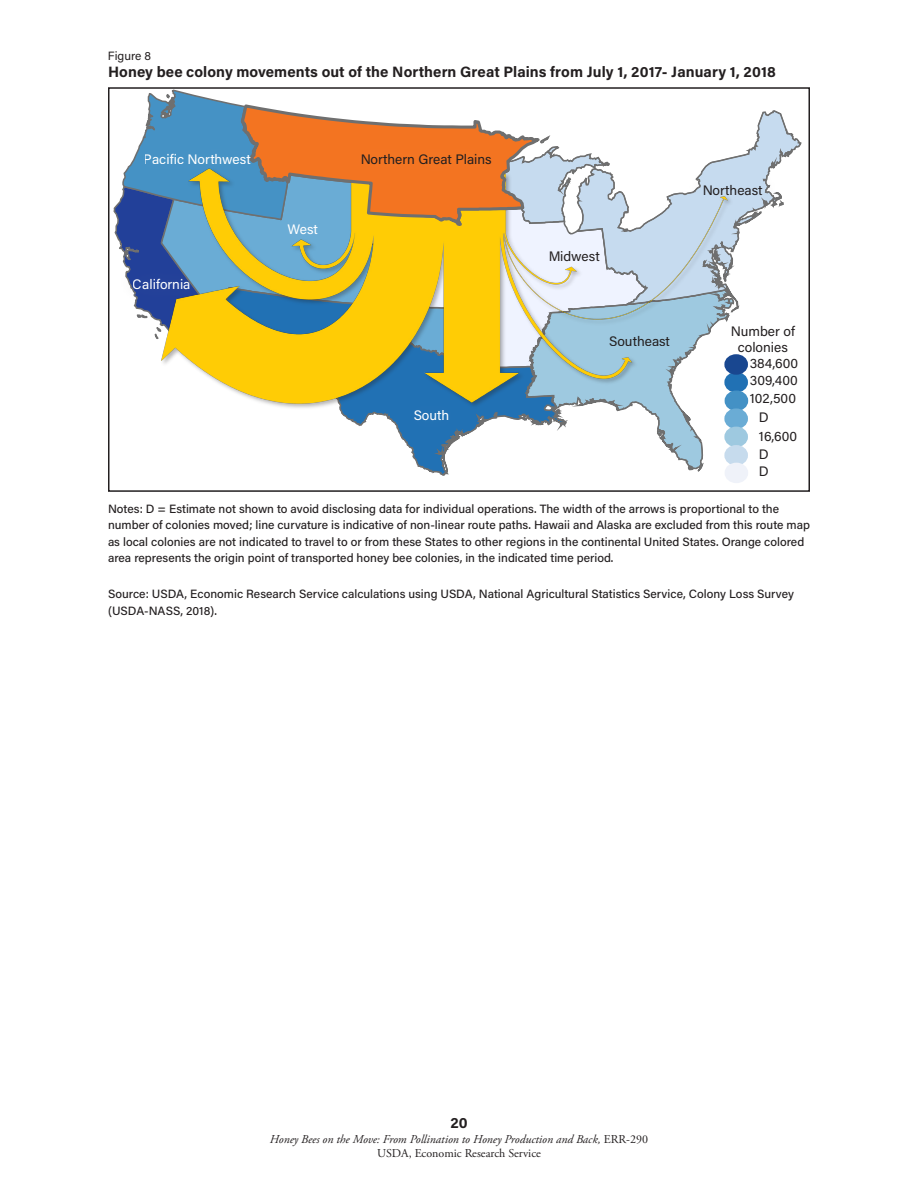
<style>
.page{position:relative;width:918px;height:1188px;background:#fff}
.page>*{position:absolute;margin:0;border:0;box-sizing:border-box;transform-origin:0 0}
.H3_-_Table___Figure{font:700 15px "Acumin Pro";letter-spacing:.005em;color:#231f20}
.t1{font:13.8px/16.5px "Acumin Pro";color:#231f20;text-align:center}
.t2{font:13.8px "Acumin Pro";color:#fff}
.P_-_Table_Footnote{font:500 12px/16.5px "Acumin Pro";color:#231f20}
.t3{font:italic 12px/14.4px "Adobe Garamond Pro";color:#231f20;text-align:center}
.t4{font:12px "Acumin Pro";color:#231f20}
.s1{font-style:normal}
</style>
<div class="page">
<svg style="left:113px;top:90px;width:678px;height:391px"></svg>
<img style="left:119px;top:129px;width:156px;height:63px">
<img style="left:336px;top:129px;width:183px;height:63px">
<img style="left:525px;top:227px;width:103px;height:61px">
<img style="left:678px;top:160px;width:108px;height:62px">
<img style="left:585px;top:311px;width:113px;height:62px">
<img style="left:113px;top:254px;width:104px;height:63px">
<img style="left:264px;top:199px;width:81px;height:63px">
<img style="left:230px;top:364px;width:458px;height:128px">
<p class="t4" style="left:108px;top:48px;width:45px">Figure 8</p>
<h1 class="H3_-_Table___Figure" style="left:108px;top:61px;width:670px">Honey bee colony movements out of the Northern Great Plains from July 1, 2017- January 1, 2018</h1>
<p class="t2" style="left:144px;top:149px;width:108px">Pacific Northwest</p>
<p class="t1" style="left:360px;top:150px;width:133px">Northern Great Plains</p>
<p class="t2" style="left:133px;top:275px;width:59px">California</p>
<p class="t2" style="left:288px;top:220px;width:32px">West</p>
<p class="t2" style="left:413px;top:406px;width:37px">South</p>
<p class="t1" style="left:548px;top:248px;width:53px">Midwest</p>
<p class="t1" style="left:609px;top:332px;width:63px">Southeast</p>
<p class="t1" style="left:702px;top:181px;width:62px">Northeast</p>
<p class="t1" style="left:731px;top:322px;width:66px">Number of colonies</p>
<p class="t1" style="left:750px;top:354px;width:50px">384,600</p>
<p class="t1" style="left:750px;top:372px;width:50px">309,400</p>
<p class="t1" style="left:750px;top:390px;width:48px">102,500</p>
<p class="t1" style="left:759px;top:409px;width:11px">D</p>
<p class="t1" style="left:759px;top:427px;width:40px">16,600</p>
<p class="t1" style="left:759px;top:446px;width:11px">D</p>
<p class="t1" style="left:759px;top:462px;width:11px">D</p>
<p class="P_-_Table_Footnote" style="left:108px;top:500px;width:704px">Notes: D = Estimate not shown to avoid disclosing data for individual operations. The width of the arrows is proportional to the number of colonies moved; line curvature is indicative of non-linear route paths. Hawaii and Alaska are excluded from this route map as local colonies are not indicated to travel to or from these States to other regions in the continental United States. Orange colored area represents the origin point of transported honey bee colonies, in the indicated time period.</p>
<p class="P_-_Table_Footnote" style="left:108px;top:585px;width:688px">Source: USDA, Economic Research Service calculations using USDA, National Agricultural Statistics Service, Colony Loss Survey (USDA-NASS, 2018).</p>
<p class="H3_-_Table___Figure" style="left:450px;top:1112px;width:19px">20</p>
<p class="t3" style="left:270px;top:1132px;width:380px">Honey Bees on the Move: From Pollination to Honey Production and Back, <span class="s1">ERR-290<br>USDA, Economic Research Service</span></p>
</div>
